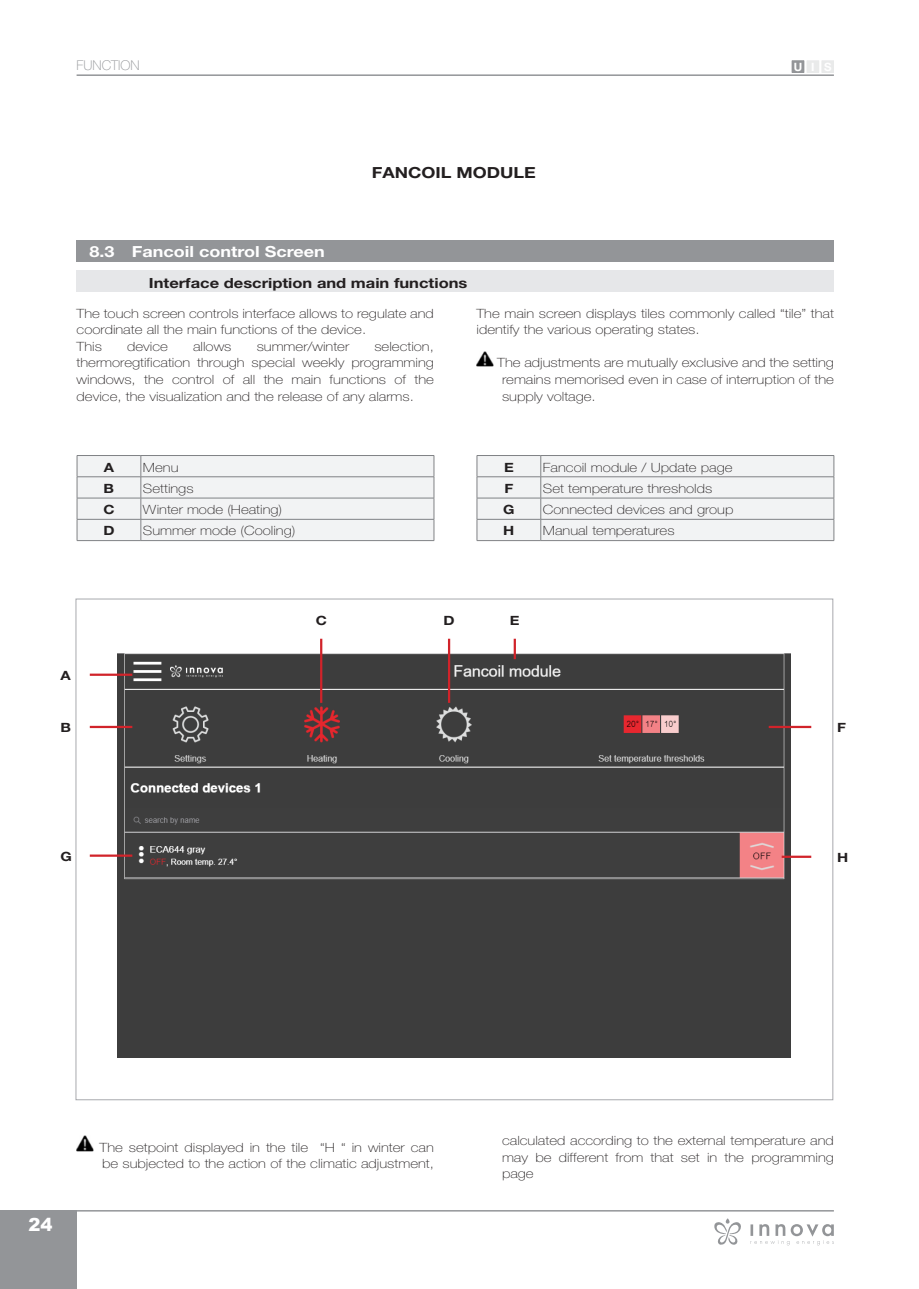
<style>
.page{position:relative;width:919px;height:1289px;background:#fff}
.page>*{position:absolute;margin:0;border:0;box-sizing:border-box;transform-origin:0 0}
.t1{font:900 18px "Arial";color:#fff}
.H2_-_Capitolo_non_nu{font:700 15.3px "Helvetica Neue LT Std";color:#fff;scale:1.18 1}
.Rientro_Testo{font:700 15.3px "Helvetica Neue LT Std";color:#231f20;scale:1.18 1}
.H3_-_Titoli_paragraf{font:700 14.1px "Helvetica Neue LT Std";color:#231f20;scale:1.18 1}
.t2{font:100 13.5px "Helvetica Neue LT Std";color:#939598}
.Testo{font:100 12.75px/16.5px "Helvetica Neue LT Std";color:#231f20;scale:1.18 1}
.Intestazioni_tabelle{font:700 12.75px "Helvetica Neue LT Std";color:#231f20;scale:1.18 1}
.Testo-2{font:700 12.75px "Helvetica Neue LT Std";color:#231f20;scale:1.18 1}
.t3{font:700 11.4px "Helvetica Neue LT Std";color:#fff}
</style>
<div class="page">
<hr style="left:77px;top:1209px;width:756px;height:2px;background:#939598">
<div style="left:0;top:1209px;width:77px;height:79px;background:#939598"></div>
<hr style="left:77px;top:74px;width:756px;height:2px;background:#939598">
<div style="left:821px;top:61px;width:12px;height:11px;background:#e9eaea"></div>
<div style="left:807px;top:61px;width:11px;height:11px;background:#e9eaea"></div>
<div style="left:792px;top:61px;width:11px;height:11px;background:#939598"></div>
<div style="left:791px;top:60px;width:13px;height:13px;border:1px solid #939598"></div>
<div style="left:77px;top:240px;width:756px;height:21px;background:#939598"></div>
<img style="left:476px;top:351px;width:17px;height:16px">
<hr style="left:77px;top:540px;width:64px;height:1px;background:#808285">
<div style="left:77px;top:455px;width:357px;height:85px;background:#f2f3f4"></div>
<hr style="left:141px;top:455px;width:293px;height:1px;background:#808285">
<hr style="left:141px;top:476px;width:293px;height:1px;background:#808285">
<hr style="left:141px;top:498px;width:293px;height:1px;background:#808285">
<hr style="left:141px;top:519px;width:293px;height:1px;background:#808285">
<hr style="left:141px;top:540px;width:293px;height:1px;background:#808285">
<div style="left:476px;top:455px;width:358px;height:85px;background:#f2f3f4"></div>
<hr style="left:540px;top:455px;width:294px;height:1px;background:#808285">
<hr style="left:540px;top:476px;width:294px;height:1px;background:#808285">
<hr style="left:540px;top:498px;width:294px;height:1px;background:#808285">
<hr style="left:476px;top:519px;width:64px;height:1px;background:#808285">
<hr style="left:540px;top:519px;width:294px;height:1px;background:#808285">
<hr style="left:476px;top:540px;width:64px;height:1px;background:#808285">
<hr style="left:540px;top:540px;width:294px;height:1px;background:#808285">
<div style="left:118px;top:654px;width:672px;height:403px;background:#3d3d3d"></div>
<hr style="left:90px;top:673px;width:42px;height:3px;background:#d1232a">
<hr style="left:90px;top:725px;width:42px;height:3px;background:#d1232a">
<hr style="left:90px;top:854px;width:42px;height:2px;background:#d1232a">
<hr style="left:768px;top:725px;width:43px;height:3px;background:#d1232a">
<hr style="left:781px;top:855px;width:30px;height:2px;background:#d1232a">
<hr style="left:320px;top:638px;width:2px;height:65px;background:#d1232a">
<hr style="left:448px;top:638px;width:2px;height:65px;background:#d1232a">
<hr style="left:513px;top:638px;width:3px;height:21px;background:#d1232a">
<img style="left:77px;top:1135px;width:17px;height:15px">
<div style="left:77px;top:271px;width:756px;height:21px;background:#e6e7e9"></div>
<svg style="left:750px;top:1224px;width:83px;height:21px"></svg>
<svg style="left:714px;top:1218px;width:27px;height:27px"></svg>
<p class="t2" style="left:77px;top:57px;width:65px">FUNCTION</p>
<p class="H2_-_Capitolo_non_nu" style="left:89px;top:242px;width:23px">8.3</p>
<p class="H2_-_Capitolo_non_nu" style="left:132px;top:242px;width:165px">Fancoil control Screen</p>
<p class="Rientro_Testo" style="left:372px;top:163px;width:140px">FANCOIL MODULE</p>
<p class="H3_-_Titoli_paragraf" style="left:149px;top:274px;width:271px">Interface description and main functions</p>
<p class="t3" style="left:793px;top:60px;width:39px">UIS</p>
<p class="Testo" style="left:77px;top:305px;width:304px">The touch screen controls interface allows to regulate and coordinate all the main functions of the device.</p>
<p class="Testo" style="left:77px;top:338px;width:23px">This</p>
<p class="Testo" style="left:127px;top:338px;width:36px">device</p>
<p class="Testo" style="left:193px;top:338px;width:34px">allows</p>
<p class="Testo" style="left:257px;top:338px;width:80px">summer/winter</p>
<p class="Testo" style="left:77px;top:338px;width:304px;text-align:justify;text-indent:298px">selection, thermoregtification through special weekly programming windows, the control of all the main functions of the device, the visualization and the release of any alarms.</p>
<p class="Testo-2" style="left:104px;top:459px;width:10px">A</p>
<p class="Testo" style="left:143px;top:458px;width:32px">Menu</p>
<p class="Testo-2" style="left:104px;top:480px;width:10px">B</p>
<p class="Testo" style="left:143px;top:480px;width:44px">Settings</p>
<p class="Testo-2" style="left:103px;top:501px;width:11px">C</p>
<p class="Testo" style="left:143px;top:501px;width:119px">Winter mode (Heating)</p>
<p class="Testo-2" style="left:103px;top:523px;width:11px">D</p>
<p class="Testo" style="left:143px;top:522px;width:131px">Summer mode (Cooling)</p>
<p class="Testo" style="left:476px;top:305px;width:304px">The main screen displays tiles commonly called “tile” that identify the various operating states.</p>
<p class="Testo" style="left:502px;top:355px;width:283px;text-align:justify;text-indent:-5px">The adjustments are mutually exclusive and the setting remains memorised even in case of interruption of the supply voltage.</p>
<p class="Intestazioni_tabelle" style="left:504px;top:459px;width:10px">E</p>
<p class="Testo" style="left:543px;top:458px;width:162px">Fancoil module / Update page</p>
<p class="Intestazioni_tabelle" style="left:504px;top:480px;width:9px">F</p>
<p class="Testo" style="left:543px;top:480px;width:145px">Set temperature thresholds</p>
<p class="Intestazioni_tabelle" style="left:503px;top:501px;width:11px">G</p>
<p class="Testo" style="left:543px;top:501px;width:163px">Connected devices and group</p>
<p class="Intestazioni_tabelle" style="left:503px;top:523px;width:11px">H</p>
<p class="Testo" style="left:543px;top:522px;width:113px">Manual temperatures</p>
<p class="Intestazioni_tabelle" style="left:60px;top:667px;width:10px">A</p>
<p class="Intestazioni_tabelle" style="left:60px;top:720px;width:10px">B</p>
<p class="Intestazioni_tabelle" style="left:60px;top:848px;width:11px">G</p>
<p class="Intestazioni_tabelle" style="left:315px;top:612px;width:11px">C</p>
<p class="Intestazioni_tabelle" style="left:443px;top:612px;width:11px">D</p>
<p class="Intestazioni_tabelle" style="left:510px;top:612px;width:10px">E</p>
<p class="Intestazioni_tabelle" style="left:836px;top:720px;width:9px">F</p>
<p class="Intestazioni_tabelle" style="left:836px;top:849px;width:11px">H</p>
<h1 class="t1" style="left:28px;top:1211px;width:26px">24</h1>
<p class="Testo" style="left:100px;top:1138px;width:285px">The setpoint displayed in the tile “H “ in winter can be subjected to the action of the climatic adjustment,</p>
<p class="Testo" style="left:502px;top:1132px;width:283px;text-align:justify">calculated according to the external temperature and may be different from that set in the programming page</p>
</div>
